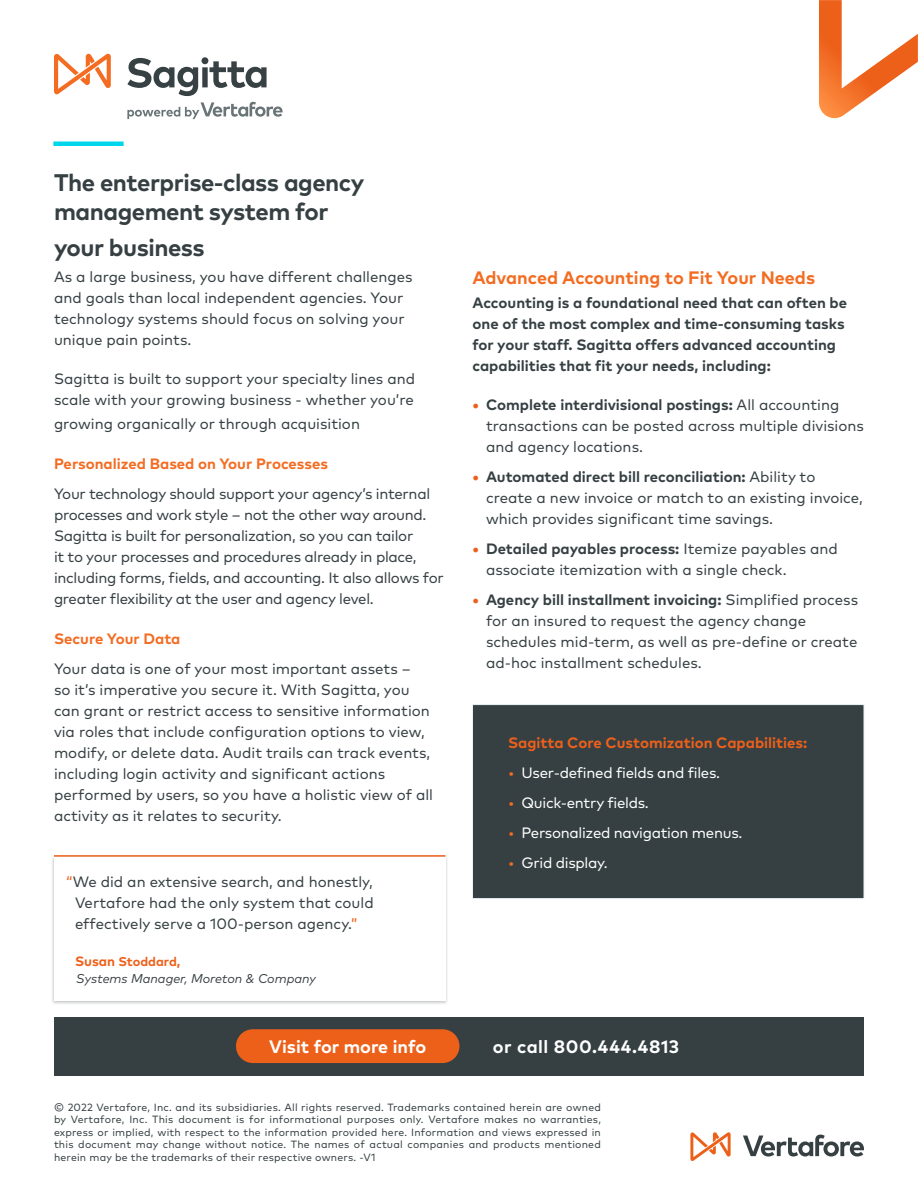
<style>
.page{position:relative;width:918px;height:1188px;background:#fff}
.page>*{position:absolute;margin:0;border:0;box-sizing:border-box;transform-origin:0 0}
.t1{font:700 24px/28.8px "Mark Pro";letter-spacing:-.02em;color:#364043}
.t2{font:700 18px "Mark Pro";color:#f36c21}
.t3{font:700 18px "Mark Pro";letter-spacing:.03em;color:#fff}
.t4{font:700 18px "Mark Pro";color:#fff}
.t5{font:15px/21px "Mark Pro";color:#364043}
.t6{font:15px/21px "Mark Pro";letter-spacing:-.02em;color:#364043}
.t7{font:700 15px/21px "Mark Pro";color:#364043}
.t8{font:15px "Mark Pro";letter-spacing:-.02em;color:#fff}
.t9{font:700 15px "Mark Pro";color:#f36c21}
.t10{font:700 15px "Mark Pro";color:#ed601a}
.t11{font:italic 12.75px/16.5px "Mark Pro";color:#364043}
.t12{font:10.5px/12.6px "Mark Pro";letter-spacing:.02em;color:#364043;text-align:justify}
.s1{color:#ed601a}
.s2{font-weight:700;font-style:normal;font-size:13.5px;color:#ed601a}
.s3{font-weight:700;font-style:normal;color:#ed601a}
.s4{font-weight:700;color:#ed601a}
.s5{font-weight:700}
.s6{color:#f36c21}
</style>
<div class="page">
<div style="left:52px;top:856px;width:396px;height:148px;background:#364043;opacity:.3"></div>
<div style="left:54px;top:857px;width:392px;height:143px;background:#fff"></div>
<hr style="left:54px;top:855px;width:392px;height:2px;background:#ed601a">
<svg style="left:54px;top:54px;width:57px;height:40px"></svg>
<svg style="left:127px;top:57px;width:140px;height:39px"></svg>
<svg style="left:127px;top:102px;width:156px;height:17px"></svg>
<div style="left:472px;top:704px;width:392px;height:195px;background:#364043;border:1px solid #e9f3f6"></div>
<div style="left:54px;top:1017px;width:810px;height:59px;background:#364043"></div>
<svg style="left:819px;top:0;width:99px;height:118px"></svg>
<hr style="left:53px;top:142px;width:71px;height:4px;background:#00d6eb">
<div style="left:236px;top:1029px;width:223px;height:34px;background:#ed601a;border-radius:17px"></div>
<h1 class="t1" style="left:54px;top:167px;width:312px">The enterprise-class agency management system for</h1>
<h1 class="t1" style="left:54px;top:231px;width:152px">your business</h1>
<p class="t5" style="left:54px;top:265px;width:360px">As a large business, you have different challenges and goals than local independent agencies. Your technology systems should focus on solving your unique pain points.</p>
<p class="t5" style="left:54px;top:367px;width:363px">Sagitta is built to support your specialty lines and scale with your growing business - whether you’re</p>
<p class="t5" style="left:54px;top:412px;width:308px">growing organically or through acquisition</p>
<p class="t9" style="left:54px;top:452px;width:275px">Personalized Based on Your Processes</p>
<p class="t6" style="left:54px;top:482px;width:391px">Your technology should support your agency’s internal processes and work style – not the other way around.<br>Sagitta is built for personalization, so you can tailor<br>it to your processes and procedures already in place, including forms, fields, and accounting. It also allows for greater flexibility at the user and agency level.</p>
<p class="t9" style="left:54px;top:628px;width:128px">Secure Your Data</p>
<p class="t5" style="left:54px;top:657px;width:381px">Your data is one of your most important assets –<br>so it’s imperative you secure it. With Sagitta, you can grant or restrict access to sensitive information via roles that include configuration options to view, modify, or delete data. Audit trails can track events, including login activity and significant actions performed by users, so you have a holistic view of all activity as it relates to security.</p>
<p class="t5" style="left:75px;top:869px;width:300px;text-align:justify;text-indent:-9px"><span class="s1">“</span>We did an extensive search, and honestly, Vertafore had the only system that could effectively serve a 100-person agency.<span class="s1">”</span></p>
<p class="t11" style="left:75px;top:952px;width:242px"><span class="s2">Susan</span> <span class="s3">Stoddard</span><span class="s2">,<br></span>Systems Manager, Moreton &amp; Company</p>
<p class="t2" style="left:472px;top:264px;width:344px">Advanced Accounting to Fit Your Needs</p>
<p class="t7" style="left:472px;top:291px;width:376px">Accounting is a foundational need that can often be one of the most complex and time-consuming tasks for your staff. Sagitta offers advanced accounting capabilities that fit your needs, including:</p>
<p class="t5" style="left:486px;top:393px;width:379px;text-indent:-14px"><span class="s4">•</span> <span class="s5">Complete interdivisional postings:</span> All accounting transactions can be posted across multiple divisions and agency locations.</p>
<p class="t5" style="left:486px;top:465px;width:378px;text-indent:-14px"><span class="s4">•</span> <span class="s5">Automated direct bill reconciliation:</span> Ability to create a new invoice or match to an existing invoice, which provides significant time savings.</p>
<p class="t5" style="left:486px;top:537px;width:353px;text-indent:-14px"><span class="s4">•</span> <span class="s5">Detailed payables process:</span> Itemize payables and associate itemization with a single check.</p>
<p class="t5" style="left:486px;top:588px;width:374px;text-indent:-14px"><span class="s4">•</span> <span class="s5">Agency bill installment invoicing:</span> Simplified process for an insured to request the agency change schedules mid-term, as well as pre-define or create ad-hoc installment schedules.</p>
<p class="t10" style="left:508px;top:731px;width:301px">Sagitta Core Customization Capabilities:</p>
<p class="t8" style="left:508px;top:761px;width:214px"><span class="s6">•</span> User-defined fields and files.</p>
<p class="t8" style="left:508px;top:791px;width:142px"><span class="s6">•</span> Quick-entry fields.</p>
<p class="t8" style="left:508px;top:821px;width:236px"><span class="s6">•</span> Personalized navigation menus.</p>
<p class="t8" style="left:508px;top:851px;width:101px"><span class="s6">•</span> Grid display.</p>
<p class="t4" style="left:269px;top:1033px;width:158px">Visit for more info</p>
<p class="t3" style="left:493px;top:1033px;width:188px">or call 800.444.4813</p>
<p class="t12" style="left:54px;top:1100px;width:548px">© 2022 Vertafore, Inc. and its subsidiaries. All rights reserved. Trademarks contained herein are owned by Vertafore, Inc. This document is for informational purposes only. Vertafore makes no warranties, express or implied, with respect to the information provided here. Information and views expressed in this document may change without notice. The names of actual companies and products mentioned herein may be the trademarks of their respective owners. -V1</p>
</div>
